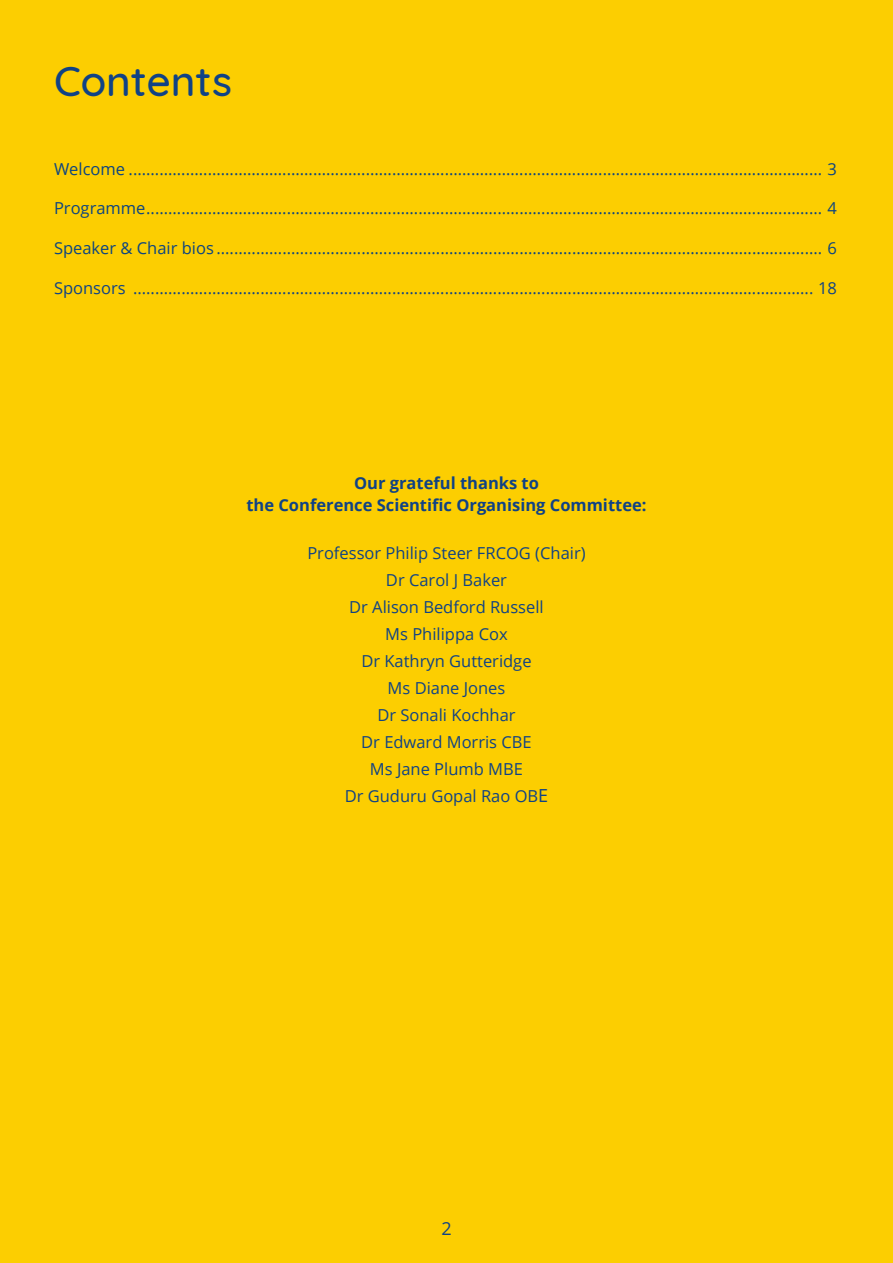
<style>
.page{position:relative;width:893px;height:1263px;background:#fcce01}
.page>*{position:absolute;margin:0;border:0;box-sizing:border-box;transform-origin:0 0}
.t1{font:500 42px "Quicksand";color:#104285}
.t2{font:18px "Open Sans";color:#104285}
.t3{font:16.5px "Open Sans";color:#0c4480}
.t4{font:16.5px/27px "Open Sans";color:#104285;text-align:center}
.t5{font:700 16.5px/21.6px "Open Sans";color:#104285;text-align:center}
.s1{font-size:18px}
</style>
<div class="page">
<h1 class="t1" style="left:54px;top:47px;width:180px">Contents</h1>
<p class="t3" style="left:54px;top:157px;width:785px">Welcome .............................................................................................................................................................. 3</p>
<p class="t3" style="left:54px;top:197px;width:785px">Programme.......................................................................................................................................................... 4</p>
<p class="t3" style="left:54px;top:237px;width:785px">Speaker &amp; Chair bios .......................................................................................................................................... 6</p>
<p class="t4" style="left:54px;top:274px;width:785px">Sponsors ........................................................................................................................................................... 18</p>
<p class="t5" style="left:246px;top:472px;width:402px">Our grateful thanks to<br>the Conference Scientific Organising Committee:</p>
<p class="t4" style="left:307px;top:539px;width:280px">Professor Philip Steer FRCOG (Chair)<br>Dr Carol J Baker<br>Dr Alison Bedford Russell<br>Ms Philippa Cox<br>Dr Kathryn Gutteridge<br>Ms Diane Jones<br>Dr Sonali Kochhar<br>Dr Edward Morris CBE<br>Ms Jane Plumb MBE<br>Dr Guduru Gopal Rao OB<span class="s1">E</span></p>
<p class="t2" style="left:441px;top:1216px;width:12px">2</p>
</div>
